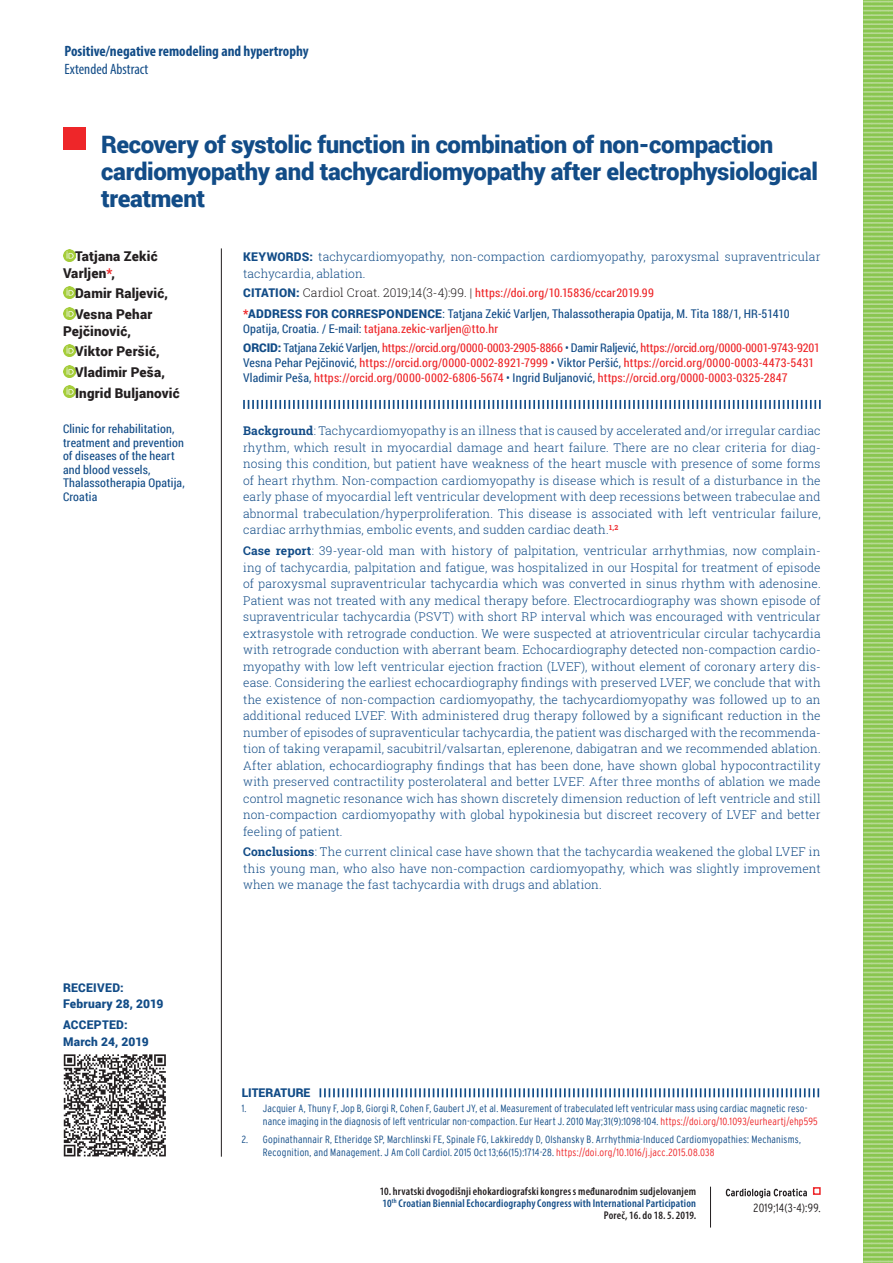
<style>
.page{position:relative;width:893px;height:1263px;background:#fff}
.page>*{position:absolute;margin:0;border:0;box-sizing:border-box;transform-origin:0 0}
.t1{font:900 24px/27px "Roboto";letter-spacing:-.015em;color:#124c87}
.t2{font:700 condensed 15px "Myriad Pro";color:#124c87}
.t3{font:condensed 15px "Myriad Pro";color:#124c87}
.t4{font:900 13.5px/20.7px "Roboto";letter-spacing:.015em;color:#231f20}
.t5{font:300 12px/16.5px "Roboto Slab";letter-spacing:.005em;color:#124c87;text-align:justify}
.t6{font:12px/15px "Roboto Condensed";letter-spacing:.01em;color:#ee2629}
.t7{font:12px/13.5px "Roboto Condensed";letter-spacing:.01em;color:#124c87}
.t8{font:900 12px/16.5px "Roboto";letter-spacing:.015em;color:#124c87}
.t9{font:300 condensed 12px "Interstate";letter-spacing:.02em;color:#231f20}
.t10{font:600 condensed 11.25px/12px "Myriad Pro";letter-spacing:.015em;color:#231f20;text-align:right}
.t11{font:300 condensed 10.5px/13.5px "Interstate";letter-spacing:.015em;color:#124c87}
.s1{color:#ee2629}
.s2{font-family:"Roboto";font-weight:900}
.s3{font-family:"Roboto";font-weight:900;color:#124c87}
.s4{font-family:"Roboto Slab";font-weight:300;color:#231f20}
.s5{font-family:"Roboto"}
.s6{color:#124c87}
.s7{font-weight:700}
</style>
<div class="page">
<svg style="left:726px;top:1188px;width:81px;height:10px"></svg>
<div style="left:813px;top:1187px;width:8px;height:8px;border:2px solid #ee2629"></div>
<hr style="left:710px;top:1187px;width:1px;height:40px;background:#231f20">
<svg style="left:863px;top:0;width:30px;height:1263px;background:#99cc67"></svg>
<div style="left:64px;top:128px;width:22px;height:22px;background:#ee2629"></div>
<svg style="left:63px;top:249px;width:12px;height:12px"></svg>
<svg style="left:63px;top:286px;width:12px;height:12px"></svg>
<svg style="left:63px;top:307px;width:12px;height:12px"></svg>
<svg style="left:63px;top:344px;width:12px;height:12px"></svg>
<svg style="left:63px;top:365px;width:12px;height:12px"></svg>
<svg style="left:63px;top:386px;width:12px;height:12px"></svg>
<hr style="left:221px;top:248px;width:1px;height:909px;background:#231f20">
<svg style="left:243px;top:400px;width:578px;height:9px"></svg>
<svg style="left:320px;top:1088px;width:499px;height:9px"></svg>
<svg style="left:64px;top:1054px;width:102px;height:102px"></svg>
<p class="t2" style="left:65px;top:42px;width:246px">Positive/negative remodeling and hypertrophy</p>
<p class="t3" style="left:65px;top:60px;width:85px">Extended Abstract</p>
<h1 class="t1" style="left:101px;top:130px;width:718px">Recovery of systolic function in combination of non-compaction cardiomyopathy and tachycardiomyopathy after electrophysiological treatment</h1>
<p class="t4" style="left:63px;top:247px;width:96px;line-height:16.5px;text-indent:12px">Tatjana Zekić<br>Varljen<span class="s1">*</span>,</p>
<p class="t4" style="left:75px;top:283px;width:95px">Damir Raljević,<br>Vesna Pehar</p>
<p class="t4" style="left:75px;top:320px;width:106px;text-indent:-12px">Pejčinović,<br>Viktor Peršić,<br>Vladimir Peša,<br>Ingrid Buljanović</p>
<p class="t7" style="left:63px;top:422px;width:123px">Clinic for rehabilitation, treatment and prevention of diseases of the heart and blood vessels,<br>Thalassotherapia Opatija,<br>Croatia</p>
<p class="t8" style="left:63px;top:979px;width:102px">Received:<br>February 28, 2019</p>
<p class="t8" style="left:63px;top:1016px;width:87px">Accepted:<br>March 24, 2019</p>
<p class="t5" style="left:243px;top:248px;width:579px"><span class="s2">KEYWORDS:</span> tachycardiomyopathy, non-compaction cardiomyopathy, paroxysmal supraventricular tachycardia, ablation.</p>
<p class="t6" style="left:243px;top:285px;width:412px"><span class="s3">CITATION:</span> <span class="s4">Cardiol Croat. 2019;14(3-4):99. |</span> https://doi.org/10.15836/ccar2019.99</p>
<p class="t8" style="left:243px;top:304px;width:71px"><span class="s1">*</span>Address for</p>
<p class="t8" style="left:331px;top:304px;width:17px">corr</p>
<p class="t7" style="left:243px;top:305px;width:548px;line-height:15px;text-indent:121px"><span class="s2">espondence</span><span class="s5">:</span> Tatjana Zekić Varljen, Thalassotherapia Opatija, M. Tita 188/1, HR-51410<br>Opatija, Croatia. / E-mail: <span class="s1">tatjana.zekic-varljen@tto.hr</span></p>
<p class="t6" style="left:243px;top:340px;width:578px"><span class="s3">ORCID:</span> <span class="s6">Tatjana Zekić Varljen,</span> https://orcid.org/0000-0003-2905-8866 <span class="s6">• Damir Raljević,</span> https://orcid.org/0000-0001-9743-9201<br><span class="s6">Vesna Pehar Pejčinović,</span> https://orcid.org/0000-0002-8921-7999 <span class="s6">• Viktor Peršić,</span> https://orcid.org/0000-0003-4473-5431<br><span class="s6">Vladimir Peša,</span> https://orcid.org/0000-0002-6806-5674 <span class="s6">• Ingrid Buljanović,</span> https://orcid.org/0000-0003-0325-2847</p>
<p class="t5" style="left:243px;top:422px;width:579px"><span class="s7">Background</span>: Tachycardiomyopathy is an illness that is caused by accelerated and/or irregular cardiac rhythm, which result in myocardial damage and heart failure. There are no clear criteria for diag&shy;nosing this condition, but patient have weakness of the heart muscle with presence of some forms of heart rhythm. Non-compaction cardiomyopathy is disease which is result of a disturbance in the early phase of myocardial left ventricular development with deep recessions between trabeculae and abnormal trabeculation/hyperproliferation. This disease is associated with left ventricular failure, cardiac arrhythmias, embolic events, and sudden cardiac death.<sup>1,2</sup></p>
<p class="t5" style="left:243px;top:542px;width:579px"><span class="s7">Case report</span>: 39-year-old man with history of palpitation, ventricular arrhythmias, now complain&shy;ing of tachycardia, palpitation and fatigue, was hospitalized in our Hospital for treatment of episode of paroxysmal supraventricular tachycardia which was converted in sinus rhythm with adenosine.<br>Patient was not treated with any medical therapy before. Electrocardiography was shown episode of supraventricular tachycardia (PSVT) with short RP interval which was encouraged with ventricular extrasystole with retrograde conduction. We were suspected at atrioventricular circular tachycardia with retrograde conduction with aberrant beam. Echocardiography detected non-compaction cardio&shy;myopathy with low left ventricular ejection fraction (LVEF), without element of coronary artery dis&shy;ease. Considering the earliest echocardiography findings with preserved LVEF, we conclude that with the existence of non-compaction cardiomyopathy, the tachycardiomyopathy was followed up to an additional reduced LVEF. With administered drug therapy followed by a significant reduction in the number of episodes of supraventicular tachycardia, the patient was discharged with the recommenda&shy;tion of taking verapamil, sacubitril/valsartan, eplerenone, dabigatran and we recommended ablation.<br>After ablation, echocardiography findings that has been done, have shown global hypocontractility with preserved contractility posterolateral and better LVEF. After three months of ablation we made control magnetic resonance wich has shown discretely dimension reduction of left ventricle and still non-compaction cardiomyopathy with global hypokinesia but discreet recovery of LVEF and better feeling of patient.</p>
<p class="t5" style="left:243px;top:843px;width:579px"><span class="s7">Conclusions</span>: The current clinical case have shown that the tachycardia weakened the global LVEF in this young man, who also have non-compaction cardiomyopathy, which was slightly improvement when we manage the fast tachycardia with drugs and ablation.</p>
<p class="t8" style="left:242px;top:1084px;width:69px">LITERATURE</p>
<p class="t11" style="left:263px;top:1101px;width:556px;text-indent:-21px">1. Jacquier A, Thuny F, Jop B, Giorgi R, Cohen F, Gaubert JY, et al. Measurement of trabeculated left ventricular mass using cardiac magnetic reso&shy;nance imaging in the diagnosis of left ventricular non-compaction. Eur Heart J. 2010 May;31(9):1098-104. <span class="s1">https://doi.org/10.1093/eurheartj/ehp595</span></p>
<p class="t11" style="left:263px;top:1132px;width:540px;text-indent:-21px">2. Gopinathannair R, Etheridge SP, Marchlinski FE, Spinale FG, Lakkireddy D, Olshansky B. Arrhythmia-Induced Cardiomyopathies: Mechanisms,<br>Recognition, and Management. J Am Coll Cardiol. 2015 Oct 13;66(15):1714-28. <span class="s1">https://doi.org/10.1016/j.jacc.2015.08.038</span></p>
<p class="t10" style="left:380px;top:1185px;width:318px">10. hrvatski dvogodišnji ehokardiografski kongres s međunarodnim sudjelovanjem<br><span class="s6">10</span><sup>th</sup> <span class="s6">Croatian Biennial Echocardiography Congress with International Participation<br></span>Poreč, 16. do 18. 5. 2019.</p>
<p class="t9" style="left:754px;top:1201px;width:69px">2019;14(3-4):99.</p>
</div>
